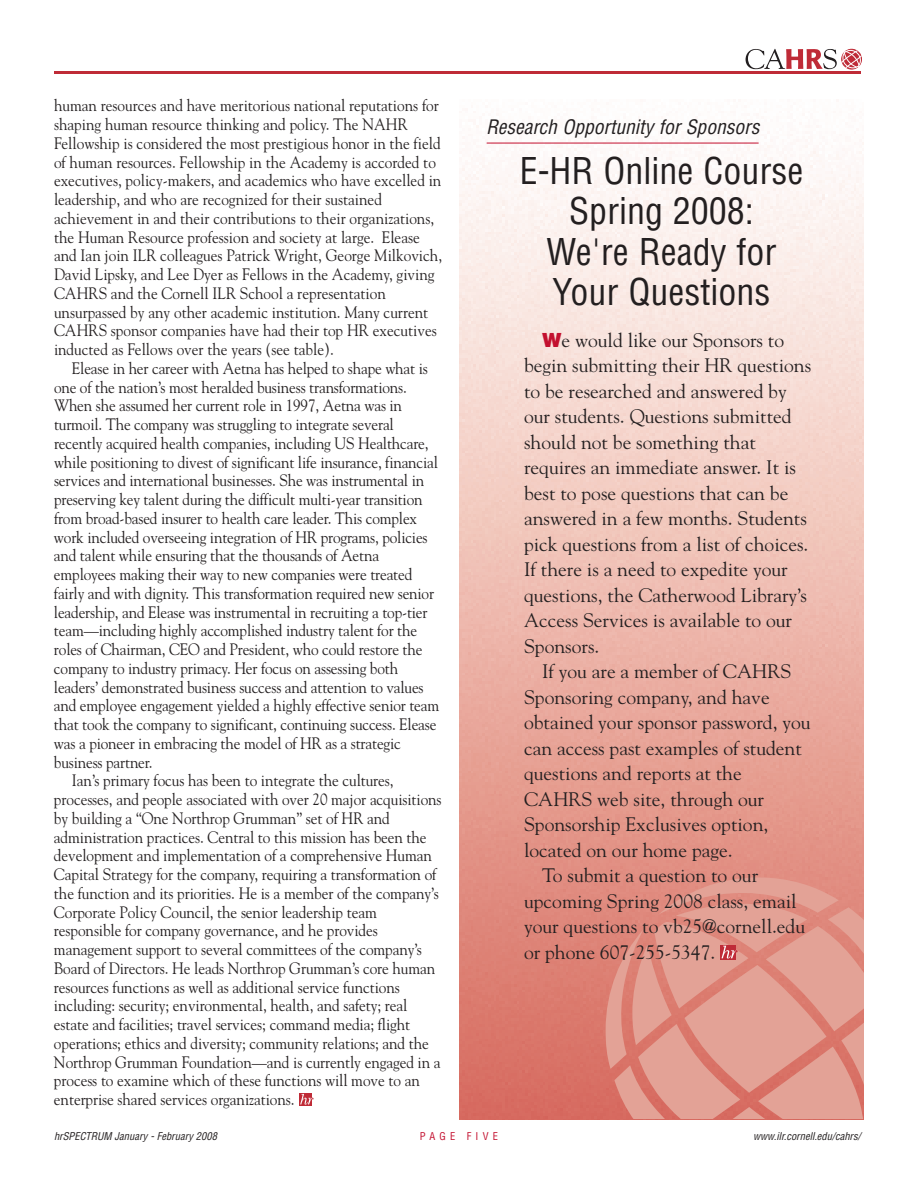
<style>
.page{position:relative;width:918px;height:1188px;background:#fff}
.page>*{position:absolute;margin:0;border:0;box-sizing:border-box;transform-origin:0 0}
.t1{font:condensed 36px/40.5px "Helvetica";color:#231f20;text-align:center}
.t2{font:19.5px/25.5px "Goudy";color:#231f20}
.t3{font:italic condensed 19.5px "Helvetica";color:#231f20}
.t4{font:16.5px/18.8px "Goudy";letter-spacing:-.005em;color:#231f20;scale:.92 1}
.t5{font:italic condensed 10.5px "Helvetica";color:#231f20}
.t6{font:condensed 10.5px "Helvetica";letter-spacing:.4em;color:#c3102f}
.s1{font-family:"Helvetica";font-weight:900;color:#c3102f}
</style>
<div class="page">
<hr style="left:54px;top:71px;width:807px;height:2px;background:#bf2b37">
<svg style="left:746px;top:49px;width:116px;height:20px"></svg>
<img style="left:459px;top:125px;width:405px;height:995px">
<div style="left:299px;top:1093px;width:13px;height:12px;background:#bf2b37"></div>
<svg style="left:300px;top:1094px;width:14px;height:11px"></svg>
<svg style="left:606px;top:877px;width:258px;height:241px;background:#e09589"></svg>
<hr style="left:487px;top:143px;width:272px;height:1px;background:#c3102f">
<p class="t4" style="left:54px;top:96px;width:423px">human resources and have meritorious national reputations for shaping human resource thinking and policy. The NAHR Fellowship is considered the most prestigious honor in the field of human resources. Fellowship in the Academy is accorded to executives, policy-makers, and academics who have excelled in leadership, and who are recognized for their sustained achievement in and their contributions to their organizations, the Human Resource profession and society at large. Elease and Ian join ILR colleagues Patrick Wright, George Milkovich, David Lipsky, and Lee Dyer as Fellows in the Academy, giving CAHRS and the Cornell ILR School a representation unsurpassed by any other academic institution. Many current CAHRS sponsor companies have had their top HR executives inducted as Fellows over the years (see table).</p>
<p class="t4" style="left:72px;top:359px;width:388px">Elease in her career with Aetna has helped to shape what is</p>
<p class="t4" style="left:54px;top:377px;width:385px">one of the nation’s most heralded business transformations.</p>
<p class="t4" style="left:54px;top:396px;width:380px">When she assumed her current role in 1997, Aetna was in</p>
<p class="t4" style="left:54px;top:415px;width:371px">turmoil. The company was struggling to integrate several</p>
<p class="t4" style="left:54px;top:434px;width:409px">recently acquired health companies, including US Healthcare,</p>
<p class="t4" style="left:54px;top:452px;width:419px">while positioning to divest of significant life insurance, financial</p>
<p class="t4" style="left:54px;top:471px;width:404px">services and international businesses. She was instrumental in</p>
<p class="t4" style="left:54px;top:490px;width:402px">preserving key talent during the difficult multi-year transition</p>
<p class="t4" style="left:54px;top:509px;width:396px">from broad-based insurer to health care leader. This complex</p>
<p class="t4" style="left:54px;top:527px;width:408px">work included overseeing integration of HR programs, policies</p>
<p class="t4" style="left:54px;top:546px;width:355px">and talent while ensuring that the thousands of Aetna</p>
<p class="t4" style="left:54px;top:565px;width:391px">employees making their way to new companies were treated</p>
<p class="t4" style="left:54px;top:584px;width:415px">fairly and with dignity. This transformation required new senior</p>
<p class="t4" style="left:54px;top:602px;width:408px">leadership, and Elease was instrumental in recruiting a top-tier</p>
<p class="t4" style="left:54px;top:621px;width:396px">team—including highly accomplished industry talent for the</p>
<p class="t4" style="left:54px;top:640px;width:402px">roles of Chairman, CEO and President, who could restore the</p>
<p class="t4" style="left:54px;top:659px;width:376px">company to industry primacy. Her focus on assessing both</p>
<p class="t4" style="left:54px;top:677px;width:403px">leaders’ demonstrated business success and attention to values</p>
<p class="t4" style="left:54px;top:696px;width:420px">and employee engagement yielded a highly effective senior team</p>
<p class="t4" style="left:54px;top:715px;width:417px">that took the company to significant, continuing success. Elease</p>
<p class="t4" style="left:54px;top:734px;width:379px">was a pioneer in embracing the model of HR as a strategic</p>
<p class="t4" style="left:54px;top:752px;width:109px">business partner.</p>
<p class="t4" style="left:72px;top:771px;width:351px">Ian’s primary focus has been to integrate the cultures,</p>
<p class="t4" style="left:54px;top:790px;width:423px">processes, and people associated with over 20 major acquisitions</p>
<p class="t4" style="left:54px;top:809px;width:366px">by building a “One Northrop Grumman” set of HR and</p>
<p class="t4" style="left:54px;top:827px;width:407px">administration practices. Central to this mission has been the</p>
<p class="t4" style="left:54px;top:846px;width:412px">development and implementation of a comprehensive Human</p>
<p class="t4" style="left:54px;top:865px;width:417px">Capital Strategy for the company, requiring a transformation of</p>
<p class="t4" style="left:54px;top:884px;width:420px">the function and its priorities. He is a member of the company’s</p>
<p class="t4" style="left:54px;top:902px;width:352px">Corporate Policy Council, the senior leadership team</p>
<p class="t4" style="left:54px;top:921px;width:353px">responsible for company governance, and he provides</p>
<p class="t4" style="left:54px;top:940px;width:401px">management support to several committees of the company’s</p>
<p class="t4" style="left:54px;top:959px;width:416px">Board of Directors. He leads Northrop Grumman’s core human</p>
<p class="t4" style="left:54px;top:977px;width:378px">resources functions as well as additional service functions</p>
<p class="t4" style="left:54px;top:996px;width:386px">including: security; environmental, health, and safety; real</p>
<p class="t4" style="left:54px;top:1015px;width:389px">estate and facilities; travel services; command media; flight</p>
<p class="t4" style="left:54px;top:1034px;width:409px">operations; ethics and diversity; community relations; and the</p>
<p class="t4" style="left:54px;top:1052px;width:422px">Northrop Grumman Foundation—and is currently engaged in a</p>
<p class="t4" style="left:54px;top:1071px;width:399px">process to examine which of these functions will move to an</p>
<p class="t4" style="left:54px;top:1090px;width:263px">enterprise shared services organizations.</p>
<p class="t3" style="left:486px;top:116px;width:275px">Research Opportunity for Sponsors</p>
<h1 class="t1" style="left:520px;top:151px;width:285px">E-HR Online Course<br>Spring 2008:<br>We're Ready for<br>Your Questions</h1>
<p class="t2" style="left:524px;top:327px;width:289px;text-indent:18px"><span class="s1">W</span>e would like our Sponsors to begin submitting their HR questions to be researched and answered by our students. Questions submitted should not be something that requires an immediate answer. It is best to pose questions that can be answered in a few months. Students pick questions from a list of choices.<br>If there is a need to expedite your questions, the Catherwood Library’s<br>Access Services is available to our<br>Sponsors.</p>
<p class="t2" style="left:542px;top:659px;width:251px">If you are a member of CAHRS</p>
<p class="t2" style="left:524px;top:684px;width:247px">Sponsoring company, and have</p>
<p class="t2" style="left:524px;top:710px;width:288px">obtained your sponsor password, you</p>
<p class="t2" style="left:524px;top:735px;width:279px">can access past examples of student</p>
<p class="t2" style="left:524px;top:761px;width:219px">questions and reports at the</p>
<p class="t2" style="left:524px;top:786px;width:241px">CAHRS web site, through our</p>
<p class="t2" style="left:524px;top:812px;width:246px">Sponsorship Exclusives option,</p>
<p class="t2" style="left:524px;top:837px;width:210px">located on our home page.</p>
<p class="t2" style="left:542px;top:863px;width:218px">To submit a question to our</p>
<p class="t2" style="left:524px;top:888px;width:274px">upcoming Spring 2008 class, email</p>
<p class="t2" style="left:524px;top:914px;width:283px">your questions to vb25@cornell.edu</p>
<p class="t2" style="left:524px;top:939px;width:193px">or phone 607-255-5347.</p>
<p class="t5" style="left:54px;top:1130px;width:164px">hrSPECTRUM January - February 2008</p>
<p class="t6" style="left:420px;top:1130px;width:80px">PAGE FIVE</p>
<p class="t5" style="left:753px;top:1130px;width:109px">www.ilr.cornell.edu/cahrs/</p>
</div>
